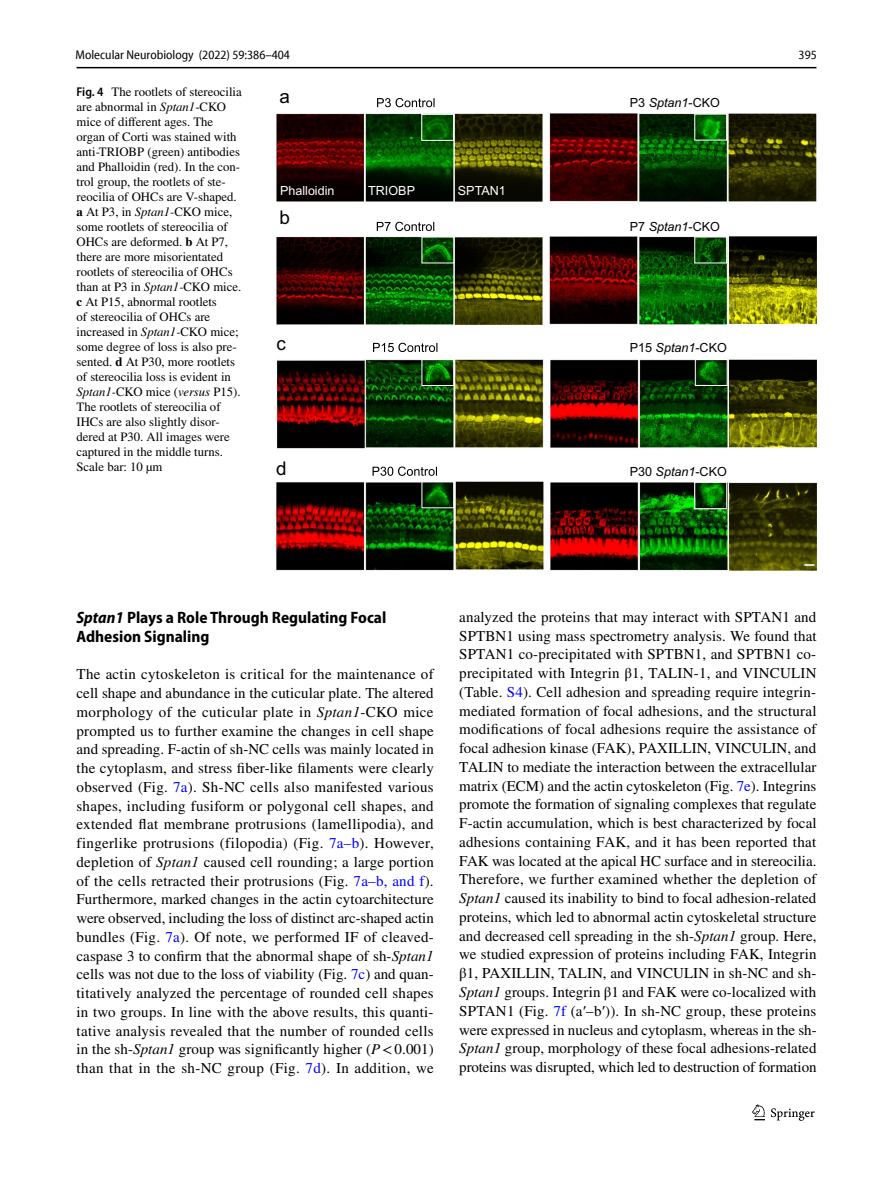
<style>
.page{position:relative;width:893px;height:1187px;background:#fff}
.page>*{position:absolute;margin:0;border:0;box-sizing:border-box;transform-origin:0 0}
.t1{font:18.9px "Arial 6";color:#000}
.t2{font:700 semi-condensed 16.5px/18.8px "Myriad Pro";color:#000}
.t3{font:15px/18.8px "STIX";letter-spacing:.005em;color:#000;text-align:justify}
.t4{font:12.75px/15px "STIX";color:#000}
.t5{font:semi-condensed 12.75px "Myriad Pro Unic";color:#000}
.t6{font:12.6px "Arial 6";color:#000}
.t7{font:12.6px "Arial 6";color:#fff}
.s1{font-family:"Myriad Pro";font-weight:600;font-stretch:semi-condensed}
.s2{font-style:italic}
.s3{font-weight:700}
.s4{font-family:"Arial Italic 3"}
.s5{color:#00f}
.s6{font-family:"Times New Roman"}
</style>
<div class="page">
<hr style="left:77px;top:67px;width:739px;height:1px;background:#000">
<img style="left:277px;top:113px;width:539px;height:457px">
<svg style="left:377px;top:98px;width:58px;height:9px"></svg>
<svg style="left:377px;top:222px;width:44px;height:9px"></svg>
<svg style="left:373px;top:343px;width:48px;height:9px"></svg>
<svg style="left:373px;top:466px;width:48px;height:10px"></svg>
<svg style="left:421px;top:113px;width:307px;height:395px"></svg>
<svg style="left:694px;top:482px;width:33px;height:26px"></svg>
<svg style="left:752px;top:1104px;width:13px;height:16px"></svg>
<svg style="left:771px;top:1108px;width:44px;height:12px"></svg>
<p class="t5" style="left:76px;top:50px;width:216px">Molecular Neurobiology (2022) 59:386–404</p>
<p class="t5" style="left:799px;top:50px;width:20px">395</p>
<p class="t4" style="left:77px;top:85px;width:167px"><span class="s1">Fig. 4</span> The rootlets of stereocilia are abnormal in <span class="s2">Sptan1</span>-CKO mice of different ages. The organ of Corti was stained with anti-TRIOBP (green) antibodies and Phalloidin (red). In the con&shy;trol group, the rootlets of ste&shy;reocilia of OHCs are V-shaped. <span class="s3">a</span> At P3, in <span class="s2">Sptan1-</span>CKO mice, some rootlets of stereocilia of<br>OHCs are deformed. <span class="s3">b</span> At P7, there are more misorientated rootlets of stereocilia of OHCs than at P3 in <span class="s2">Sptan1-</span>CKO mice. <span class="s3">c</span> At P15, abnormal rootlets<br>of stereocilia of OHCs are increased in <span class="s2">Sptan1-</span>CKO mice; some degree of loss is also pre&shy;sented. <span class="s3">d</span> At P30, more rootlets of stereocilia loss is evident in<br><span class="s2">Sptan1-</span>CKO mice (<span class="s2">versus</span> P15).<br>The rootlets of stereocilia of<br>IHCs are also slightly disor&shy;dered at P30. All images were captured in the middle turns.<br>Scale bar: 10 µm</p>
<p class="t6" style="left:630px;top:95px;width:92px">P3 <span class="s4">Sptan1</span>-CKO</p>
<p class="t1" style="left:279px;top:85px;width:12px">a</p>
<p class="t7" style="left:280px;top:183px;width:56px">Phalloidin</p>
<p class="t7" style="left:368px;top:183px;width:48px">TRIOBP</p>
<p class="t7" style="left:458px;top:183px;width:49px">SPTAN1</p>
<p class="t1" style="left:279px;top:207px;width:12px">b</p>
<p class="t6" style="left:630px;top:220px;width:92px">P7 <span class="s4">Sptan1</span>-CKO</p>
<p class="t1" style="left:276px;top:333px;width:11px">c</p>
<p class="t6" style="left:630px;top:340px;width:99px">P15 <span class="s4">Sptan1</span>-CKO</p>
<p class="t1" style="left:276px;top:457px;width:12px">d</p>
<p class="t6" style="left:630px;top:464px;width:99px">P30 <span class="s4">Sptan1</span>-CKO</p>
<p class="t2" style="left:77px;top:608px;width:311px"><span class="s2">Sptan1</span> Plays a Role Through Regulating Focal<br>Adhesion Signaling</p>
<p class="t3" style="left:77px;top:665px;width:359px">The actin cytoskeleton is critical for the maintenance of cell shape and abundance in the cuticular plate. The altered morphology of the cuticular plate in <span class="s2">Sptan1</span>-CKO mice prompted us to further examine the changes in cell shape and spreading. F-actin of sh-NC cells was mainly located in the cytoplasm, and stress fiber-like filaments were clearly observed (Fig. <span class="s5">7a</span>). Sh-NC cells also manifested various shapes, including fusiform or polygonal cell shapes, and extended flat membrane protrusions (lamellipodia), and fingerlike protrusions (filopodia) (Fig. <span class="s5">7a–b</span>). However, depletion of <span class="s2">Sptan1</span> caused cell rounding; a large portion of the cells retracted their protrusions (Fig. <span class="s5">7a–b, and f</span>).<br>Furthermore, marked changes in the actin cytoarchitecture were observed, including the loss of distinct arc-shaped actin bundles (Fig. <span class="s5">7a</span>). Of note, we performed IF of cleaved&shy;caspase 3 to confirm that the abnormal shape of sh-<span class="s2">Sptan1 </span>cells was not due to the loss of viability (Fig. <span class="s5">7c</span>) and quan&shy;titatively analyzed the percentage of rounded cell shapes in two groups. In line with the above results, this quanti&shy;tative analysis revealed that the number of rounded cells in the sh-<span class="s2">Sptan1</span> group was significantly higher (<span class="s2">P</span>&lt;0.001) than that in the sh-NC group (Fig. <span class="s5">7d</span>). In addition, we</p>
<p class="t3" style="left:459px;top:608px;width:359px">analyzed the proteins that may interact with SPTAN1 and SPTBN1 using mass spectrometry analysis. We found that SPTAN1 co-precipitated with SPTBN1, and SPTBN1 co&shy;precipitated with Integrin β1, TALIN-1, and VINCULIN (Table. <span class="s5">S4</span>). Cell adhesion and spreading require integrin&shy;mediated formation of focal adhesions, and the structural modifications of focal adhesions require the assistance of focal adhesion kinase (FAK), PAXILLIN, VINCULIN, and TALIN to mediate the interaction between the extracellular matrix (ECM) and the actin cytoskeleton (Fig. <span class="s5">7e</span>). Integrins promote the formation of signaling complexes that regulate F-actin accumulation, which is best characterized by focal adhesions containing FAK, and it has been reported that FAK was located at the apical HC surface and in stereocilia.<br>Therefore, we further examined whether the depletion of <span class="s2">Sptan1</span> caused its inability to bind to focal adhesion-related proteins, which led to abnormal actin cytoskeletal structure and decreased cell spreading in the sh-<span class="s2">Sptan1</span> group. Here, we studied expression of proteins including FAK, Integrin β1, PAXILLIN, TALIN, and VINCULIN in sh-NC and sh-<span class="s2">Sptan1</span> groups. Integrin β1 and FAK were co-localized with SPTAN1 (Fig. <span class="s5">7f</span> (a<span class="s6">′</span>–b<span class="s6">′</span>)). In sh-NC group, these proteins were expressed in nucleus and cytoplasm, whereas in the sh-<span class="s2">Sptan1</span> group, morphology of these focal adhesions-related proteins was disrupted, which led to destruction of formation</p>
</div>
